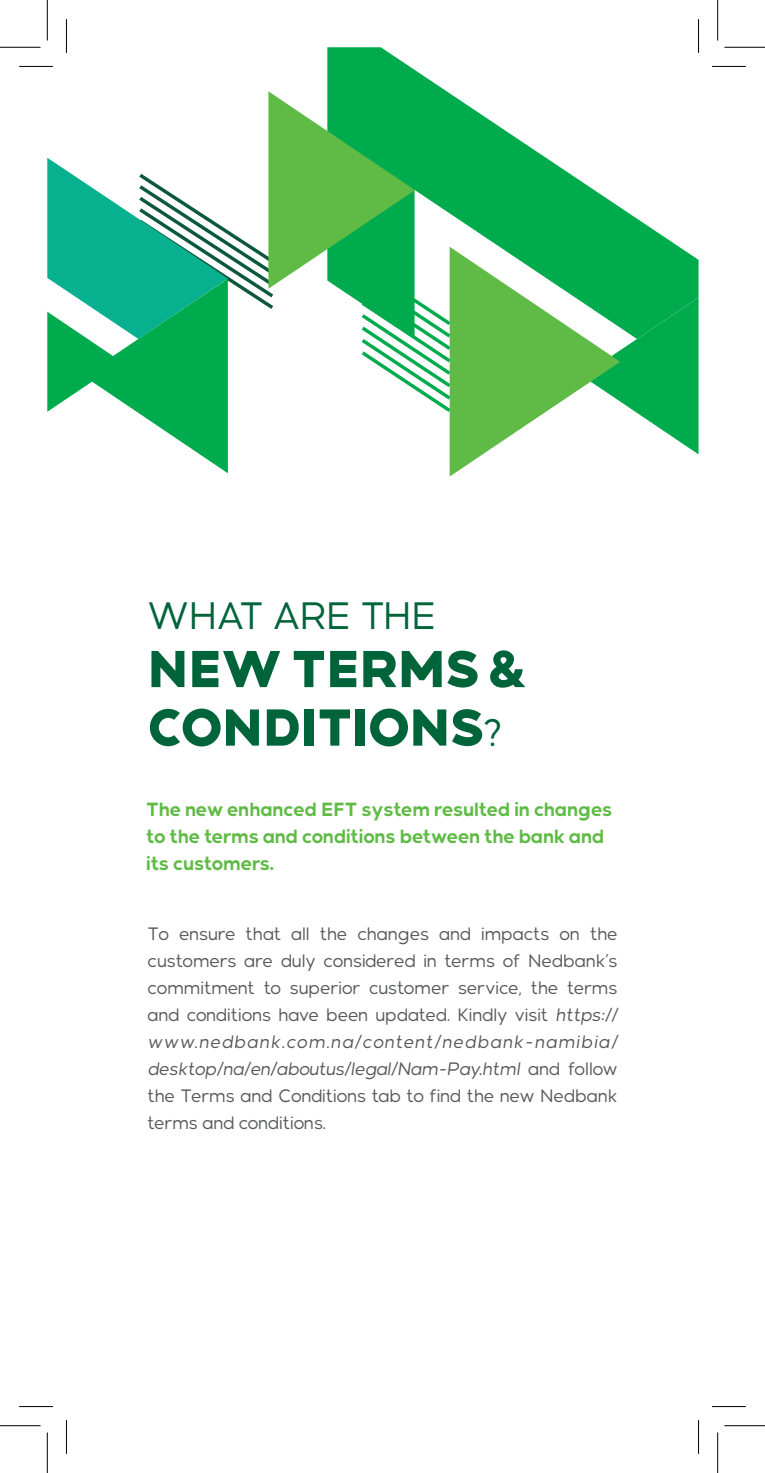
<style>
.page{position:relative;width:765px;height:1473px;background:#fff}
.page>*{position:absolute;margin:0;border:0;box-sizing:border-box;transform-origin:0 0}
.t1{font:800 51.75px/58.5px "Nedbank Sans";color:#00643b}
.t2{font:38.25px "Nedbank Sans";color:#00643b}
.intro{font:700 19.12px/27px "Nedbank Sans";color:#60bb46}
.body{font:18px/27px "Nedbank Sans";color:#57585a;text-align:justify}
.s1{font-weight:400;font-size:38.25px}
.s2{font-style:italic}
</style>
<div class="page">
<svg style="left:327px;top:47px;width:119px;height:44px;fill:#00ab4d"></svg>
<svg style="left:47px;top:91px;width:651px;height:385px"></svg>
<hr style="left:19px;top:66px;width:34px;height:1px;background:#000">
<hr style="left:711px;top:66px;width:34px;height:1px;background:#000">
<hr style="left:19px;top:1405px;width:34px;height:1px;background:#000">
<hr style="left:711px;top:1405px;width:34px;height:1px;background:#000">
<hr style="left:66px;top:19px;width:1px;height:34px;background:#000">
<hr style="left:66px;top:1419px;width:1px;height:34px;background:#000">
<hr style="left:697px;top:19px;width:1px;height:34px;background:#000">
<hr style="left:697px;top:1419px;width:1px;height:34px;background:#000">
<hr style="left:0;top:47px;width:40px;height:1px;background:#000">
<hr style="left:724px;top:47px;width:40px;height:1px;background:#000">
<hr style="left:0;top:1425px;width:40px;height:1px;background:#000">
<hr style="left:724px;top:1425px;width:40px;height:1px;background:#000">
<hr style="left:47px;top:0;width:1px;height:40px;background:#000">
<hr style="left:47px;top:1432px;width:1px;height:40px;background:#000">
<hr style="left:717px;top:0;width:1px;height:40px;background:#000">
<hr style="left:717px;top:1432px;width:1px;height:40px;background:#000">
<p class="t2" style="left:147px;top:593px;width:290px">WHAT ARE THE</p>
<p class="t1" style="left:147px;top:638px;width:381px">NEW TERMS &amp;<br>CONDITIONS<span class="s1">?</span></p>
<p class="intro" style="left:146px;top:795px;width:467px">The new enhanced EFT system resulted in changes to the terms and conditions between the bank and its customers.</p>
<p class="body" style="left:147px;top:920px;width:471px">To ensure that all the changes and impacts on the customers are duly considered in terms of Nedbank’s commitment to superior customer service, the terms and conditions have been updated. Kindly visit <span class="s2">https:// www.nedbank.com.na/content/nedbank-namibia/ desktop/na/en/aboutus/legal/Nam-Pay.html</span> and follow the Terms and Conditions tab to find the new Nedbank terms and conditions.</p>
</div>
